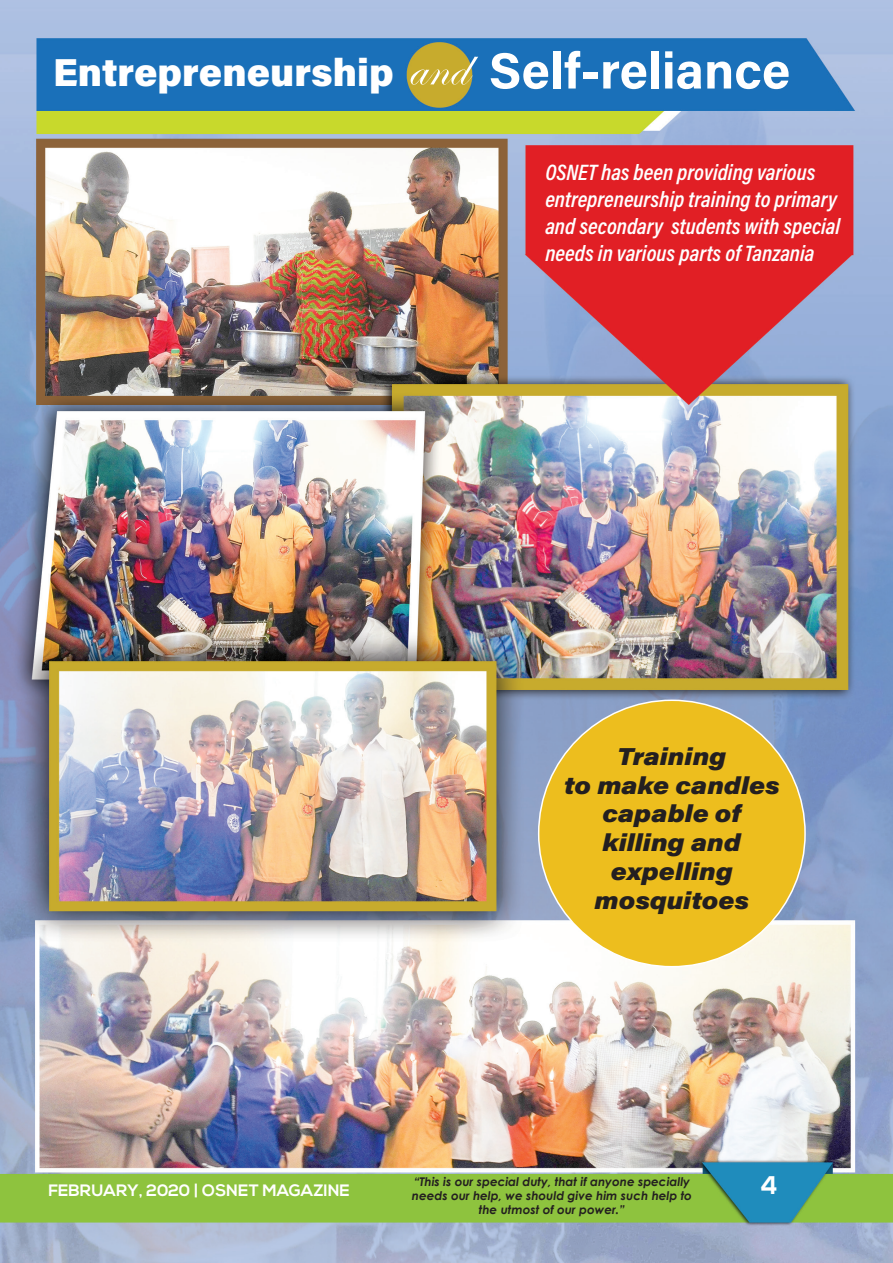
<style>
.page{position:relative;width:893px;height:1263px;background:#fff}
.page>*{position:absolute;margin:0;border:0;box-sizing:border-box;transform-origin:0 0}
.t1{font:55.5px "Edwardian Script ITC";color:#fff}
.t2{font:51px "Acumin Variable Concept";letter-spacing:.055em;color:#fff}
.t3{font:39px "Acumin Variable Concept";letter-spacing:.1em;color:#fff}
.t4{font:700 25.5px "Nexa";color:#fff}
.t5{font:24px/28.8px "Acumin Variable Concept";letter-spacing:.155em;color:#231f20;text-align:center}
.t6{font:24px "Acumin Variable Concept";letter-spacing:.135em;color:#231f20}
.t7{font:24px "Acumin Variable Concept";letter-spacing:.12em;color:#231f20}
.t8{font:22.5px/27px "Acumin Variable Concept";letter-spacing:-.08em;color:#fff}
.t9{font:700 16.5px "Nexa";color:#fff}
.t10{font:italic 700 12px "Century Gothic";color:#231f20}
</style>
<div class="page">
<img style="left:0;top:0;width:893px;height:1263px">
<div style="left:539px;top:700px;width:266px;height:267px;background:#edbe1e;border-radius:50%"></div>
<p class="t3" style="left:53px;top:46px;width:339px">Entrepreneurship</p>
<p class="t1" style="left:408px;top:37px;width:61px">and</p>
<p class="t2" style="left:489px;top:36px;width:300px">Self-reliance</p>
<p class="t8" style="left:545px;top:158px;width:296px">OSNET has been providing various entrepreneurship training to primary and secondary students with special needs in various parts of Tanzania</p>
<p class="t7" style="left:617px;top:740px;width:106px">Training</p>
<p class="t5" style="left:564px;top:770px;width:213px">to make candles capable of</p>
<p class="t6" style="left:603px;top:826px;width:136px">killing and</p>
<p class="t5" style="left:611px;top:856px;width:119px">expelling</p>
<p class="t5" style="left:595px;top:885px;width:152px">mosquitoes</p>
<p class="t9" style="left:49px;top:1181px;width:303px">FEBRUARY, 2020 | OSNET MAGAZINE</p>
<p class="t10" style="left:414px;top:1172px;width:278px">“This is our special duty, that if anyone specially</p>
<p class="t4" style="left:760px;top:1171px;width:19px">4</p>
<p class="t10" style="left:479px;top:1201px;width:148px">the utmost of our power.”</p>
<p class="t10" style="left:412px;top:1186px;width:282px">needs our help, we should give him such help to</p>
</div>
